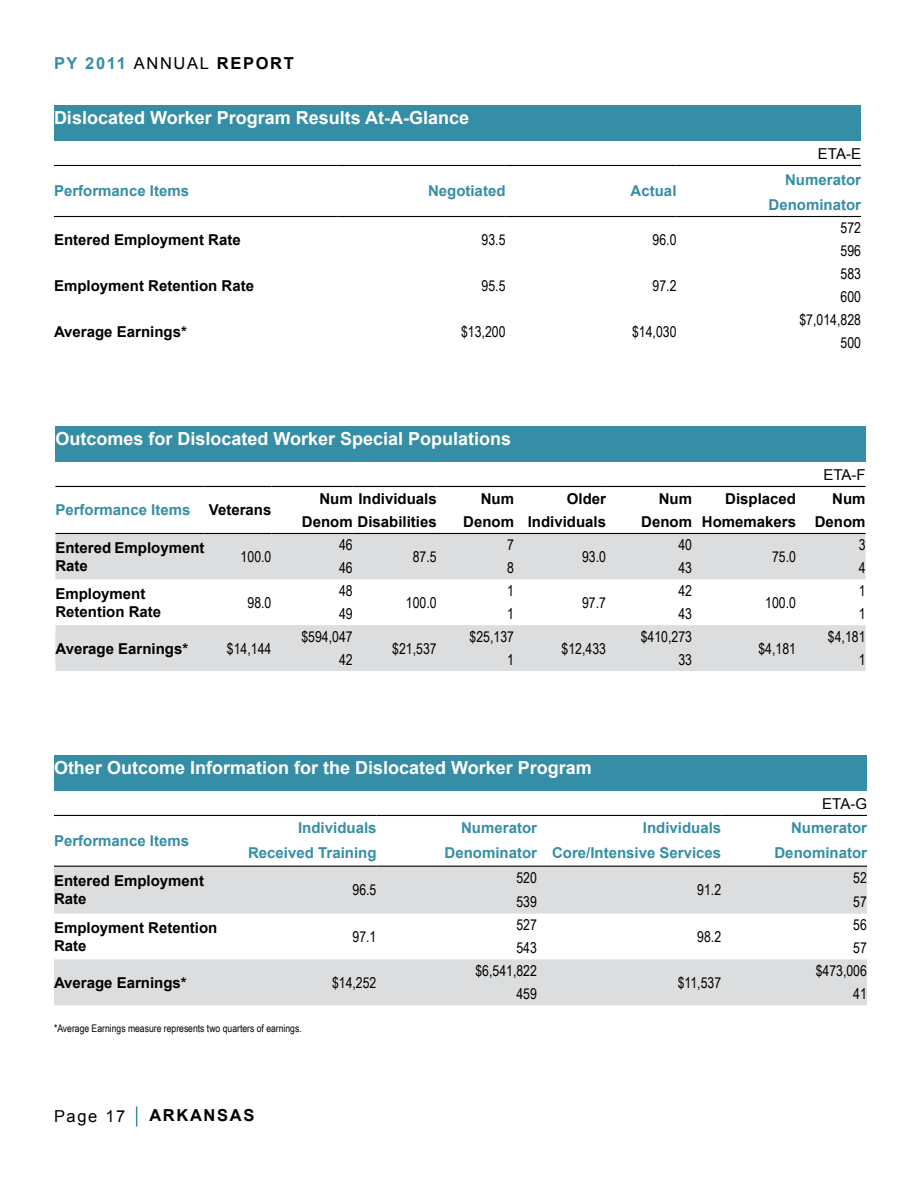
<style>
.page{position:relative;width:918px;height:1188px;background:#fff}
.page>*{position:absolute;margin:0;border:0;box-sizing:border-box;transform-origin:0 0}
.t1{font:700 18px "Arial";color:#fff}
.t2{font:700 16.5px "Arial";letter-spacing:.1em;color:#368ea5}
.t3{font:700 16.5px "Arial";letter-spacing:.1em;color:#000}
.t4{font:16.5px "Arial";letter-spacing:.1em;color:#000}
.t5{font:700 15px/18px "Arial";color:#000}
.t6{font:15px/23px "Arial Narrow";color:#000}
.t7{font:700 15px/25.5px "Arial";color:#358ea5;text-align:right}
.t8{font:15px "Arial";letter-spacing:-.035em;color:#000}
.t9{font:10.5px "Arial Narrow";color:#000}
.s1{font-weight:400;color:#000}
.s2{color:#000}
</style>
<div class="page">
<div style="left:54px;top:105px;width:807px;height:36px;background:#358ea5"></div>
<hr style="left:54px;top:165px;width:284px;height:1px;background:#000">
<hr style="left:338px;top:165px;width:168px;height:1px;background:#000">
<hr style="left:506px;top:165px;width:170px;height:1px;background:#000">
<hr style="left:676px;top:165px;width:185px;height:1px;background:#000">
<hr style="left:54px;top:216px;width:284px;height:1px;background:#000">
<hr style="left:338px;top:216px;width:168px;height:1px;background:#000">
<hr style="left:506px;top:216px;width:170px;height:1px;background:#000">
<hr style="left:676px;top:216px;width:185px;height:1px;background:#000">
<div style="left:55px;top:426px;width:811px;height:36px;background:#358ea5"></div>
<svg style="left:55px;top:534px;width:811px;height:137px;fill:#dcddde"></svg>
<hr style="left:55px;top:486px;width:150px;height:1px;background:#000">
<hr style="left:205px;top:486px;width:66px;height:1px;background:#000">
<hr style="left:271px;top:486px;width:82px;height:1px;background:#000">
<hr style="left:353px;top:486px;width:84px;height:1px;background:#000">
<hr style="left:437px;top:486px;width:77px;height:1px;background:#000">
<hr style="left:514px;top:486px;width:92px;height:1px;background:#000">
<hr style="left:606px;top:486px;width:86px;height:1px;background:#000">
<hr style="left:692px;top:486px;width:104px;height:1px;background:#000">
<hr style="left:796px;top:486px;width:70px;height:1px;background:#000">
<hr style="left:55px;top:533px;width:150px;height:1px;background:#000">
<hr style="left:205px;top:533px;width:66px;height:1px;background:#000">
<hr style="left:271px;top:533px;width:82px;height:1px;background:#000">
<hr style="left:353px;top:533px;width:84px;height:1px;background:#000">
<hr style="left:437px;top:533px;width:77px;height:1px;background:#000">
<hr style="left:514px;top:533px;width:92px;height:1px;background:#000">
<hr style="left:606px;top:533px;width:86px;height:1px;background:#000">
<hr style="left:692px;top:533px;width:104px;height:1px;background:#000">
<hr style="left:796px;top:533px;width:70px;height:1px;background:#000">
<div style="left:54px;top:755px;width:813px;height:36px;background:#358ea5"></div>
<svg style="left:54px;top:867px;width:813px;height:138px;fill:#dcddde"></svg>
<hr style="left:54px;top:815px;width:180px;height:1px;background:#000">
<hr style="left:234px;top:815px;width:142px;height:1px;background:#000">
<hr style="left:376px;top:815px;width:161px;height:1px;background:#000">
<hr style="left:537px;top:815px;width:184px;height:1px;background:#000">
<hr style="left:721px;top:815px;width:146px;height:1px;background:#000">
<hr style="left:54px;top:866px;width:180px;height:1px;background:#000">
<hr style="left:234px;top:866px;width:142px;height:1px;background:#000">
<hr style="left:376px;top:866px;width:161px;height:1px;background:#000">
<hr style="left:537px;top:866px;width:184px;height:1px;background:#000">
<hr style="left:721px;top:866px;width:146px;height:1px;background:#000">
<svg style="left:136px;top:1106px;width:1px;height:20px"></svg>
<p class="t2" style="left:54px;top:52px;width:241px">PY 2011 <span class="s1">ANNUAL</span> <span class="s2">REPORT</span></p>
<p class="t1" style="left:54px;top:106px;width:417px">Dislocated Worker Program Results At-A-Glance</p>
<p class="t8" style="left:818px;top:144px;width:45px">ETA-E</p>
<p class="t7" style="left:54px;top:179px;width:137px">Performance Items</p>
<p class="t7" style="left:428px;top:179px;width:79px">Negotiated</p>
<p class="t7" style="left:631px;top:179px;width:47px">Actual</p>
<p class="t7" style="left:769px;top:167px;width:94px">Numerator<br>Denominator</p>
<p class="t5" style="left:54px;top:231px;width:188px">Entered Employment Rate</p>
<p class="t6" style="left:482px;top:228px;width:25px">93.5</p>
<p class="t6" style="left:653px;top:228px;width:25px">96.0</p>
<p class="t6" style="left:841px;top:216px;width:22px">572<br>596</p>
<p class="t5" style="left:54px;top:277px;width:202px">Employment Retention Rate</p>
<p class="t6" style="left:482px;top:273px;width:25px">95.5</p>
<p class="t6" style="left:653px;top:273px;width:25px">97.2</p>
<p class="t6" style="left:841px;top:262px;width:22px">583<br>600</p>
<p class="t5" style="left:54px;top:323px;width:134px">Average Earnings*</p>
<p class="t6" style="left:461px;top:319px;width:46px">$13,200</p>
<p class="t6" style="left:632px;top:319px;width:46px">$14,030</p>
<p class="t6" style="left:799px;top:308px;width:63px;text-align:right">$7,014,828<br>500</p>
<p class="t1" style="left:55px;top:427px;width:457px">Outcomes for Dislocated Worker Special Populations</p>
<p class="t8" style="left:823px;top:465px;width:44px">ETA-F</p>
<p class="t7" style="left:55px;top:498px;width:217px">Performance Items <span class="s2">Veterans</span></p>
<p class="t5" style="left:319px;top:490px;width:119px">Num Individuals</p>
<p class="t5" style="left:481px;top:490px;width:35px">Num</p>
<p class="t5" style="left:567px;top:490px;width:41px">Older</p>
<p class="t5" style="left:659px;top:490px;width:35px">Num</p>
<p class="t5" style="left:725px;top:490px;width:72px">Displaced</p>
<p class="t5" style="left:832px;top:490px;width:35px">Num</p>
<p class="t5" style="left:302px;top:514px;width:136px">Denom Disabilities</p>
<p class="t5" style="left:463px;top:514px;width:144px">Denom Individuals</p>
<p class="t5" style="left:641px;top:514px;width:226px">Denom Homemakers Denom</p>
<p class="t5" style="left:55px;top:539px;width:151px">Entered Employment<br>Rate</p>
<p class="t6" style="left:241px;top:545px;width:32px">100.0</p>
<p class="t6" style="left:339px;top:533px;width:15px">46</p>
<p class="t6" style="left:678px;top:533px;width:15px">40</p>
<p class="t6" style="left:859px;top:533px;width:8px">3</p>
<p class="t6" style="left:507px;top:533px;width:8px">7</p>
<p class="t6" style="left:413px;top:545px;width:25px">87.5</p>
<p class="t6" style="left:582px;top:545px;width:25px">93.0</p>
<p class="t6" style="left:772px;top:545px;width:25px">75.0</p>
<p class="t6" style="left:339px;top:556px;width:15px">46</p>
<p class="t6" style="left:507px;top:556px;width:8px">8</p>
<p class="t6" style="left:678px;top:556px;width:15px">43</p>
<p class="t6" style="left:859px;top:556px;width:8px">4</p>
<p class="t5" style="left:55px;top:585px;width:107px">Employment<br>Retention Rate</p>
<p class="t6" style="left:247px;top:590px;width:25px">98.0</p>
<p class="t6" style="left:339px;top:579px;width:15px">48</p>
<p class="t6" style="left:507px;top:579px;width:8px">1</p>
<p class="t6" style="left:678px;top:579px;width:15px">42</p>
<p class="t6" style="left:859px;top:579px;width:8px">1</p>
<p class="t6" style="left:406px;top:590px;width:32px">100.0</p>
<p class="t6" style="left:582px;top:590px;width:25px">97.7</p>
<p class="t6" style="left:765px;top:590px;width:32px">100.0</p>
<p class="t6" style="left:339px;top:602px;width:15px">49</p>
<p class="t6" style="left:507px;top:602px;width:8px">1</p>
<p class="t6" style="left:678px;top:602px;width:15px">43</p>
<p class="t6" style="left:859px;top:602px;width:8px">1</p>
<p class="t5" style="left:55px;top:640px;width:134px">Average Earnings*</p>
<p class="t6" style="left:227px;top:636px;width:46px">$14,144</p>
<p class="t6" style="left:301px;top:625px;width:53px">$594,047</p>
<p class="t6" style="left:470px;top:625px;width:46px">$25,137</p>
<p class="t6" style="left:641px;top:625px;width:53px">$410,273</p>
<p class="t6" style="left:828px;top:625px;width:39px">$4,181</p>
<p class="t6" style="left:392px;top:636px;width:46px">$21,537</p>
<p class="t6" style="left:562px;top:636px;width:46px">$12,433</p>
<p class="t6" style="left:758px;top:636px;width:39px">$4,181</p>
<p class="t6" style="left:339px;top:648px;width:15px">42</p>
<p class="t6" style="left:507px;top:648px;width:8px">1</p>
<p class="t6" style="left:678px;top:648px;width:15px">33</p>
<p class="t6" style="left:859px;top:648px;width:8px">1</p>
<p class="t1" style="left:54px;top:756px;width:539px">Other Outcome Information for the Dislocated Worker Program</p>
<p class="t8" style="left:822px;top:794px;width:46px">ETA-G</p>
<p class="t7" style="left:54px;top:829px;width:137px">Performance Items</p>
<p class="t7" style="left:298px;top:815px;width:80px">Individuals</p>
<p class="t7" style="left:461px;top:815px;width:77px">Numerator</p>
<p class="t7" style="left:643px;top:815px;width:80px">Individuals</p>
<p class="t7" style="left:791px;top:815px;width:77px">Numerator</p>
<p class="t7" style="left:248px;top:840px;width:130px">Received Training</p>
<p class="t7" style="left:445px;top:840px;width:278px">Denominator Core/Intensive Services</p>
<p class="t7" style="left:775px;top:840px;width:94px">Denominator</p>
<p class="t5" style="left:54px;top:873px;width:152px">Entered Employment<br>Rate</p>
<p class="t6" style="left:353px;top:878px;width:25px">96.5</p>
<p class="t5" style="left:54px;top:919px;width:165px">Employment Retention<br>Rate</p>
<p class="t6" style="left:353px;top:925px;width:25px">97.1</p>
<p class="t5" style="left:54px;top:974px;width:134px">Average Earnings*</p>
<p class="t6" style="left:332px;top:970px;width:46px">$14,252</p>
<p class="t9" style="left:54px;top:1020px;width:249px">*Average Earnings measure represents two quarters of earnings.</p>
<p class="t4" style="left:54px;top:1105px;width:73px">Page 17</p>
<p class="t3" style="left:149px;top:1105px;width:107px">ARKANSAS</p>
<p class="t6" style="left:516px;top:866px;width:22px">520</p>
<p class="t6" style="left:853px;top:866px;width:15px">52</p>
<p class="t6" style="left:697px;top:878px;width:25px">91.2</p>
<p class="t6" style="left:516px;top:889px;width:22px">539</p>
<p class="t6" style="left:853px;top:889px;width:15px">57</p>
<p class="t6" style="left:516px;top:913px;width:22px">527</p>
<p class="t6" style="left:853px;top:913px;width:15px">56</p>
<p class="t6" style="left:697px;top:925px;width:25px">98.2</p>
<p class="t6" style="left:516px;top:936px;width:22px">543</p>
<p class="t6" style="left:853px;top:936px;width:15px">57</p>
<p class="t6" style="left:475px;top:959px;width:63px">$6,541,822</p>
<p class="t6" style="left:816px;top:959px;width:53px">$473,006</p>
<p class="t6" style="left:678px;top:970px;width:45px">$11,537</p>
<p class="t6" style="left:516px;top:982px;width:22px">459</p>
<p class="t6" style="left:853px;top:982px;width:15px">41</p>
</div>
